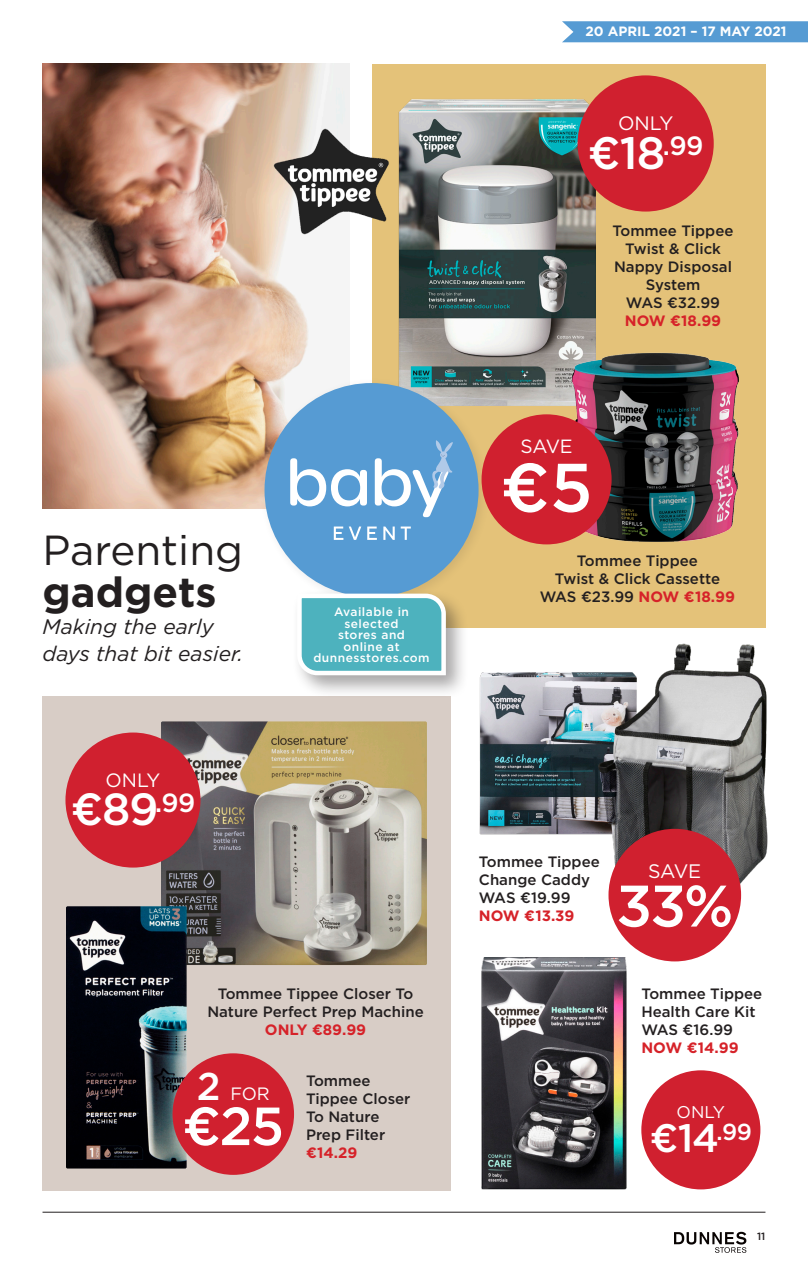
<style>
.page{position:relative;width:808px;height:1276px;background:#fff}
.page>*{position:absolute;margin:0;border:0;box-sizing:border-box;transform-origin:0 0}
.t1{font:500 68.55px "Gotham";color:#fff}
.t2{font:500 58.5px "Gotham";color:#fff}
.t3{font:500 53.55px "Gotham";color:#fff}
.t4{font:500 45.3px "Gotham";color:#fff}
.t5{font:500 45px "Gotham";color:#fff}
.t6{font:42px/42px "Gotham";color:#231f20}
.t7{font:500 39.6px "Gotham";color:#fff}
.t8{font:italic 21px/27px "Gotham";color:#231f20}
.t9{font:19.5px "Gotham";letter-spacing:-.015em;color:#fff}
.t10{font:19.2px "Gotham";color:#fff}
.t11{font:19.05px "Gotham";color:#fff}
.t12{font:17.85px "Gotham";color:#fff}
.t13{font:16.95px "Gotham";color:#fff}
.Descriptor{font:500 15px/18px "Gotham";color:#231f20}
.Descriptor-2{font:700 15px "Gotham";color:#d62229}
.t14{font:700 13.5px "Gotham";color:#fff}
.t15{font:500 12px/11.4px "Gotham";letter-spacing:.04em;color:#fff;text-align:center}
.t16{font:500 10.5px "Gotham";color:#231f20}
.s1{font-weight:700}
.s2{font-weight:500;font-size:38.7px}
.s3{font-weight:700;color:#d62229}
</style>
<div class="page">
<div style="left:43px;top:696px;width:408px;height:495px;background:#d8cdc6"></div>
<div style="left:372px;top:64px;width:393px;height:563px;background:#e4c279"></div>
<img style="left:398px;top:99px;width:198px;height:306px">
<img style="left:469px;top:614px;width:299px;height:310px">
<img style="left:481px;top:957px;width:146px;height:232px">
<div style="left:608px;top:829px;width:133px;height:132px;background:#d0202f;border-radius:50%"></div>
<div style="left:641px;top:1070px;width:119px;height:119px;background:#d0202f;border-radius:50%"></div>
<img style="left:161px;top:721px;width:266px;height:244px">
<img style="left:66px;top:906px;width:121px;height:262px">
<div style="left:172px;top:1053px;width:122px;height:122px;background:#d0202f;border-radius:50%"></div>
<div style="left:65px;top:732px;width:135px;height:135px;background:#d0202f;border-radius:50%"></div>
<img style="left:43px;top:64px;width:306px;height:444px">
<div style="left:258px;top:377px;width:233px;height:232px;background:#231f20;opacity:.1"></div>
<div style="left:264px;top:383px;width:214px;height:214px;background:#569bd3;border-radius:50%"></div>
<svg style="left:334px;top:526px;width:77px;height:14px"></svg>
<svg style="left:290px;top:440px;width:163px;height:77px"></svg>
<svg style="left:562px;top:21px;width:246px;height:21px;background:#5c9ed4"></svg>
<img style="left:556px;top:348px;width:183px;height:196px">
<div style="left:481px;top:414px;width:131px;height:130px;background:#d0202f;border-radius:50%"></div>
<div style="left:577px;top:75px;width:137px;height:137px;background:#d0202f;border-radius:50%"></div>
<div style="left:292px;top:588px;width:177px;height:110px;background:#231f20;opacity:.4"></div>
<svg style="left:295px;top:591px;width:153px;height:86px"></svg>
<img style="left:271px;top:128px;width:118px;height:108px">
<hr style="left:43px;top:1211px;width:722px;height:1px;background:#231f20">
<svg style="left:674px;top:1231px;width:72px;height:21px"></svg>
<p class="t6" style="left:43px;top:528px;width:202px">Parenting <span class="s1">gadgets</span></p>
<p class="t8" style="left:43px;top:612px;width:202px">Making the early days that bit easier.</p>
<p class="t15" style="left:313px;top:606px;width:118px">Available in selected<br>stores and<br>online at dunnesstores.com</p>
<p class="t10" style="left:106px;top:767px;width:56px">ONLY</p>
<p class="t5" style="left:71px;top:780px;width:126px">€89<sup>.99</sup></p>
<p class="Descriptor" style="left:207px;top:985px;width:218px;text-align:center">Tommee Tippee Closer To<br>Nature Perfect Prep Machine</p>
<p class="Descriptor-2" style="left:265px;top:1020px;width:103px">ONLY €89.99</p>
<p class="t12" style="left:197px;top:1082px;width:75px"><span class="s2">2</span> FOR</p>
<p class="t3" style="left:182px;top:1091px;width:103px">€25</p>
<p class="Descriptor" style="left:306px;top:1071px;width:106px">Tommee<br>Tippee Closer<br>To Nature<br>Prep Filter</p>
<p class="Descriptor-2" style="left:306px;top:1142px;width:53px">€14.29</p>
<p class="t14" style="left:585px;top:23px;width:203px">20 APRIL 2021 – 17 MAY 2021</p>
<p class="t9" style="left:618px;top:111px;width:57px">ONLY</p>
<p class="t4" style="left:588px;top:123px;width:117px">€18<sup>.99</sup></p>
<p class="Descriptor" style="left:612px;top:221px;width:122px;text-align:center">Tommee Tippee<br>Twist &amp; Click<br>Nappy Disposal<br>System</p>
<p class="Descriptor" style="left:625px;top:293px;width:98px">WAS €32.99<br><span class="s3">NOW €18.99</span></p>
<p class="t11" style="left:520px;top:434px;width:54px">SAVE</p>
<p class="t1" style="left:500px;top:442px;width:94px">€5</p>
<p class="Descriptor" style="left:555px;top:551px;width:167px;text-align:center">Tommee Tippee<br>Twist &amp; Click Cassette</p>
<p class="Descriptor" style="left:540px;top:587px;width:197px">WAS €23.99 <span class="s3">NOW €18.99</span></p>
<p class="Descriptor" style="left:479px;top:852px;width:122px">Tommee Tippee<br>Change Caddy</p>
<p class="Descriptor" style="left:479px;top:888px;width:97px">WAS €19.99<br><span class="s3">NOW €13.39</span></p>
<p class="t9" style="left:648px;top:858px;width:55px">SAVE</p>
<p class="t2" style="left:616px;top:867px;width:119px">33%</p>
<p class="Descriptor" style="left:641px;top:985px;width:122px">Tommee Tippee<br>Health Care Kit</p>
<p class="Descriptor" style="left:641px;top:1021px;width:93px">WAS €16.99</p>
<p class="Descriptor-2" style="left:641px;top:1038px;width:99px">NOW €14.99</p>
<p class="t13" style="left:677px;top:1101px;width:50px">ONLY</p>
<p class="t7" style="left:650px;top:1112px;width:103px">€14<sup>.99</sup></p>
<p class="t16" style="left:757px;top:1229px;width:10px">11</p>
</div>
